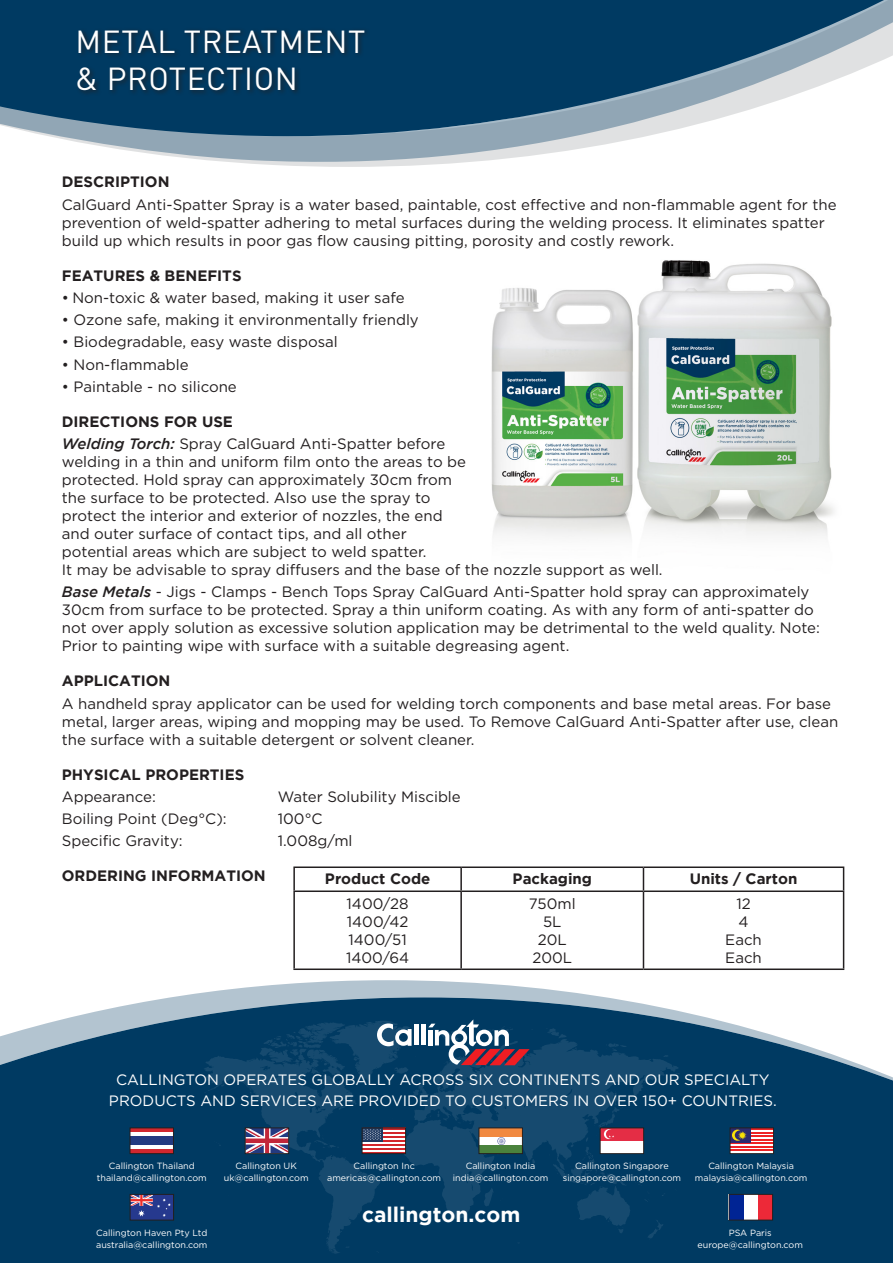
<style>
.page{position:relative;width:893px;height:1263px;background:#fff}
.page>*{position:absolute;margin:0;border:0;box-sizing:border-box;transform-origin:0 0}
.t1{font:31.5px "DIN Pro";letter-spacing:.02em;color:#fff}
.t2{font:700 21px "Gotham";color:#fff}
.t3{font:15px/18px "Gotham";color:#231f20}
.t4{font:700 15px "Gotham";color:#231f20}
.t5{font:15px/21px "Gotham";color:#fff;text-align:center}
.t6{font:9px/12px "Gotham";color:#fff;text-align:center}
.s1{font-weight:500;font-style:italic}
</style>
<div class="page">
<img style="left:491px;top:260px;width:343px;height:277px">
<div style="left:0;top:1131px;width:893px;height:132px;background:#003a62"></div>
<svg style="left:174px;top:980px;width:429px;height:17px;fill:#b3c4d0"></svg>
<svg style="left:0;top:997px;width:893px;height:134px;fill:#003a62"></svg>
<svg style="left:203px;top:1021px;width:478px;height:233px;background:#073f66"></svg>
<div style="left:414px;top:1024px;width:5px;height:21px;background:#fff"></div>
<hr style="left:421px;top:1024px;width:4px;height:21px;background:#fff">
<svg style="left:377px;top:1023px;width:35px;height:23px"></svg>
<svg style="left:428px;top:1019px;width:102px;height:46px"></svg>
<svg style="left:129px;top:1193px;width:45px;height:28px"></svg>
<svg style="left:129px;top:1127px;width:45px;height:27px"></svg>
<svg style="left:244px;top:1127px;width:45px;height:27px"></svg>
<svg style="left:599px;top:1127px;width:45px;height:27px"></svg>
<svg style="left:361px;top:1127px;width:45px;height:27px"></svg>
<svg style="left:478px;top:1127px;width:45px;height:27px"></svg>
<svg style="left:728px;top:1193px;width:45px;height:28px"></svg>
<svg style="left:729px;top:1127px;width:45px;height:27px"></svg>
<svg style="left:245px;top:163px;width:208px;height:4px"></svg>
<svg style="left:49px;top:136px;width:597px;height:27px;fill:#91a6b5"></svg>
<svg style="left:0;top:0;width:893px;height:136px;background:#3a6684"></svg>
<div style="left:75px;top:27px;width:296px;height:70px;background:#231f20;opacity:.75"></div>
<hr style="left:293px;top:866px;width:168px;height:2px;background:#231f20">
<hr style="left:293px;top:868px;width:2px;height:22px;background:#231f20">
<hr style="left:461px;top:866px;width:182px;height:2px;background:#231f20">
<hr style="left:460px;top:868px;width:2px;height:22px;background:#231f20">
<hr style="left:643px;top:866px;width:201px;height:2px;background:#231f20">
<svg style="left:643px;top:868px;width:1px;height:22px"></svg>
<svg style="left:843px;top:868px;width:1px;height:22px"></svg>
<hr style="left:293px;top:890px;width:168px;height:2px;background:#231f20">
<hr style="left:293px;top:892px;width:2px;height:76px;background:#231f20">
<hr style="left:461px;top:890px;width:182px;height:2px;background:#231f20">
<hr style="left:460px;top:892px;width:2px;height:76px;background:#231f20">
<hr style="left:643px;top:890px;width:201px;height:2px;background:#231f20">
<hr style="left:643px;top:892px;width:1px;height:76px;background:#231f20">
<hr style="left:843px;top:892px;width:1px;height:76px;background:#231f20">
<hr style="left:293px;top:968px;width:168px;height:2px;background:#231f20">
<hr style="left:461px;top:968px;width:182px;height:2px;background:#231f20">
<hr style="left:643px;top:968px;width:201px;height:2px;background:#231f20">
<p class="t1" style="left:76px;top:16px;width:291px">METAL TREATMENT</p>
<p class="t1" style="left:75px;top:54px;width:224px">&amp; PROTECTION</p>
<p class="t4" style="left:62px;top:173px;width:109px">DESCRIPTION</p>
<p class="t3" style="left:62px;top:195px;width:776px">CalGuard Anti-Spatter Spray is a water based, paintable, cost effective and non-flammable agent for the prevention of weld-spatter adhering to metal surfaces during the welding process. It eliminates spatter build up which results in poor gas flow causing pitting, porosity and costly rework.</p>
<p class="t4" style="left:62px;top:267px;width:181px">FEATURES &amp; BENEFITS</p>
<p class="t3" style="left:62px;top:288px;width:344px">• Non-toxic &amp; water based, making it user safe</p>
<p class="t3" style="left:62px;top:310px;width:358px">• Ozone safe, making it environmentally friendly</p>
<p class="t3" style="left:62px;top:333px;width:277px">• Biodegradable, easy waste disposal</p>
<p class="t3" style="left:62px;top:355px;width:128px">• Non-flammable</p>
<p class="t3" style="left:62px;top:377px;width:176px">• Paintable - no silicone</p>
<p class="t4" style="left:62px;top:413px;width:173px">DIRECTIONS FOR USE</p>
<p class="t3" style="left:62px;top:434px;width:602px"><span class="s1">Welding Torch:</span> Spray CalGuard Anti-Spatter before<br>welding in a thin and uniform film onto the areas to be<br>protected. Hold spray can approximately 30cm from<br>the surface to be protected. Also use the spray to<br>protect the interior and exterior of nozzles, the end<br>and outer surface of contact tips, and all other<br>potential areas which are subject to weld spatter.<br>It may be advisable to spray diffusers and the base of the nozzle support as well.</p>
<p class="t3" style="left:62px;top:583px;width:760px"><span class="s1">Base Metals</span> - Jigs - Clamps - Bench Tops Spray CalGuard Anti-Spatter hold spray can approximately 30cm from surface to be protected. Spray a thin uniform coating. As with any form of anti-spatter do not over apply solution as excessive solution application may be detrimental to the weld quality. Note:<br>Prior to painting wipe with surface with a suitable degreasing agent.</p>
<p class="t4" style="left:62px;top:672px;width:110px">APPLICATION</p>
<p class="t3" style="left:62px;top:694px;width:778px">A handheld spray applicator can be used for welding torch components and base metal areas. For base metal, larger areas, wiping and mopping may be used. To Remove CalGuard Anti-Spatter after use, clean the surface with a suitable detergent or solvent cleaner.</p>
<p class="t4" style="left:62px;top:766px;width:184px">PHYSICAL PROPERTIES</p>
<p class="t3" style="left:62px;top:787px;width:96px">Appearance:</p>
<p class="t3" style="left:278px;top:787px;width:184px">Water Solubility Miscible</p>
<p class="t3" style="left:62px;top:809px;width:166px">Boiling Point (Deg°C):</p>
<p class="t3" style="left:278px;top:809px;width:46px">100°C</p>
<p class="t3" style="left:62px;top:832px;width:122px">Specific Gravity:</p>
<p class="t3" style="left:278px;top:832px;width:76px">1.008g/ml</p>
<p class="t4" style="left:62px;top:867px;width:205px">ORDERING INFORMATION</p>
<p class="t4" style="left:325px;top:870px;width:107px">Product Code</p>
<p class="t4" style="left:513px;top:870px;width:81px">Packaging</p>
<p class="t4" style="left:690px;top:870px;width:109px">Units / Carton</p>
<p class="t3" style="left:347px;top:895px;width:64px">1400/28</p>
<p class="t3" style="left:347px;top:913px;width:63px">1400/42</p>
<p class="t3" style="left:349px;top:931px;width:60px">1400/51</p>
<p class="t3" style="left:346px;top:949px;width:65px">1400/64</p>
<p class="t3" style="left:529px;top:895px;width:48px">750ml</p>
<p class="t3" style="left:543px;top:913px;width:20px">5L</p>
<p class="t3" style="left:538px;top:931px;width:30px">20L</p>
<p class="t3" style="left:532px;top:949px;width:41px">200L</p>
<p class="t3" style="left:736px;top:895px;width:16px">12</p>
<p class="t3" style="left:738px;top:913px;width:12px">4</p>
<p class="t3" style="left:725px;top:931px;width:38px">Each</p>
<p class="t3" style="left:725px;top:949px;width:38px">Each</p>
<p class="t5" style="left:109px;top:1069px;width:669px">CALLINGTON OPERATES GLOBALLY ACROSS SIX CONTINENTS AND OUR SPECIALTY<br>PRODUCTS AND SERVICES ARE PROVIDED TO CUSTOMERS IN OVER 150+ COUNTRIES.</p>
<p class="t6" style="left:109px;top:1160px;width:87px">Callington Thailand</p>
<p class="t6" style="left:97px;top:1172px;width:111px">thailand@callington.com</p>
<p class="t6" style="left:236px;top:1160px;width:63px">Callington UK</p>
<p class="t6" style="left:224px;top:1172px;width:86px">uk@callington.com</p>
<p class="t6" style="left:96px;top:1226px;width:113px">Callington Haven Pty Ltd</p>
<p class="t6" style="left:96px;top:1238px;width:113px">australia@callington.com</p>
<p class="t6" style="left:353px;top:1160px;width:63px">Callington Inc</p>
<p class="t6" style="left:327px;top:1172px;width:115px">americas@callington.com</p>
<p class="t6" style="left:453px;top:1160px;width:97px">Callington India india@callington.com</p>
<p class="t2" style="left:362px;top:1202px;width:160px">callington.com</p>
<p class="t6" style="left:575px;top:1160px;width:95px">Callington Singapore</p>
<p class="t6" style="left:563px;top:1172px;width:120px">singapore@callington.com</p>
<p class="t6" style="left:695px;top:1160px;width:114px">Callington Malaysia malaysia@callington.com</p>
<p class="t6" style="left:697px;top:1226px;width:107px">PSA Paris europe@callington.com</p>
</div>
